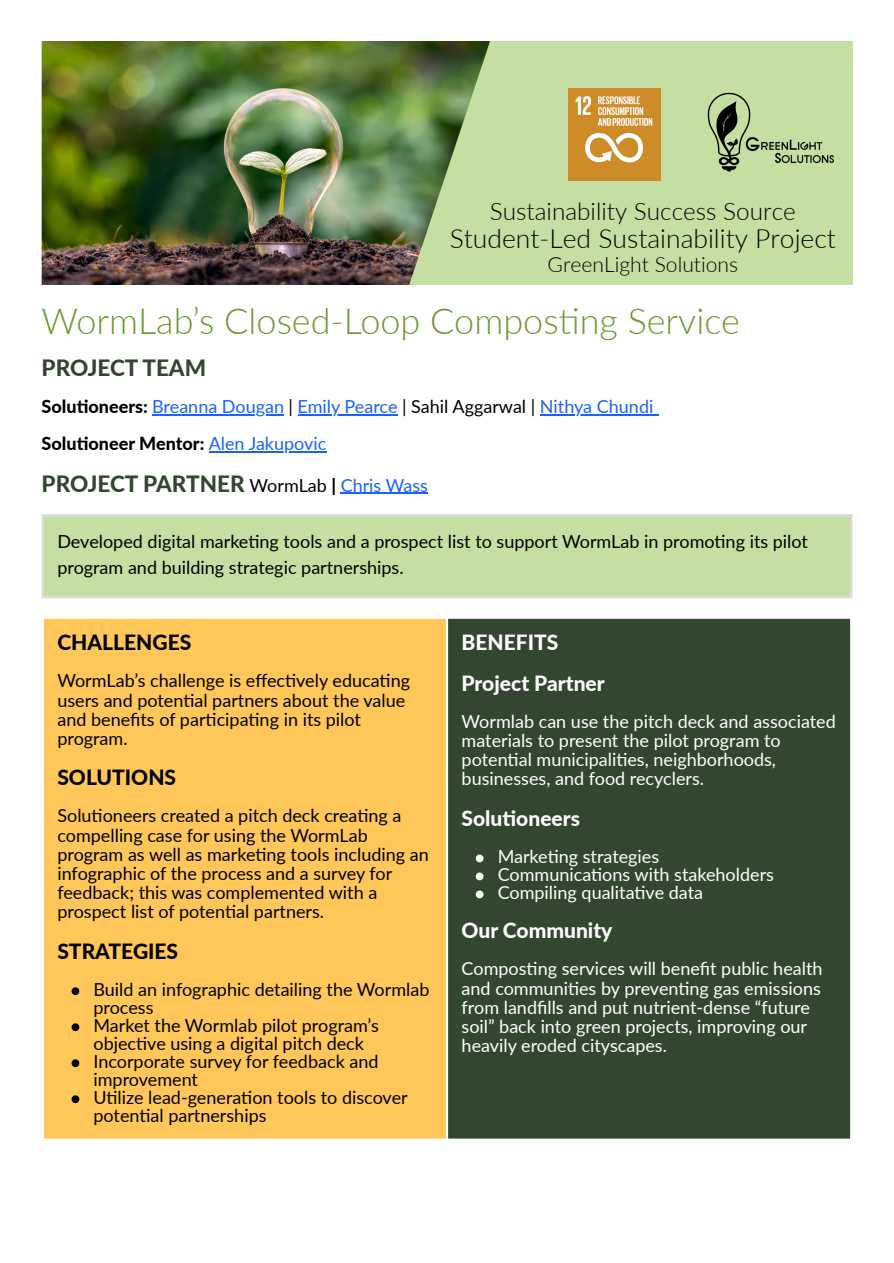
<style>
.page{position:relative;width:894px;height:1263px;background:#fff}
.page>*{position:absolute;margin:0;border:0;box-sizing:border-box;transform-origin:0 0}
.t1{font:300 36px "Lato";color:#6c9a32}
.t2{font:300 26.4px "Lato";color:#000}
.t3{font:300 24.3px "Lato";color:#000}
.t4{font:800 22.5px "Lato";color:#334730}
.t5{font:800 21px "Lato";color:#fff}
.t6{font:800 21px "Lato";color:#000}
.t7{font:300 21px "Lato";color:#000}
.t8{font:18px/19.2px "Lato";color:#000}
.t9{font:18px/19.2px "Lato";color:#fff}
.t10{font:18px "Lato";color:#1a62ff}
.t11{font:800 18px "Lato";color:#000}
.s1{font-weight:800;color:#000}
.s2{color:#000}
.s3{font-weight:400;color:#1a62ff}
.s4{font-weight:400;font-size:18px;color:#000}
.s5{font-size:18px;color:#000}
.s6{font-weight:400;font-size:18px;color:#1a62ff}
</style>
<div class="page">
<hr style="left:152px;top:414px;width:132px;height:1px;background:#1a62ff">
<hr style="left:297px;top:414px;width:100px;height:1px;background:#1a62ff">
<hr style="left:540px;top:414px;width:118px;height:1px;background:#1a62ff">
<hr style="left:209px;top:451px;width:117px;height:1px;background:#1a62ff">
<hr style="left:340px;top:493px;width:88px;height:1px;background:#1a62ff">
<div style="left:42px;top:42px;width:810px;height:243px;background:#c5dfa2"></div>
<img style="left:42px;top:42px;width:448px;height:243px">
<img style="left:707px;top:92px;width:127px;height:80px">
<img style="left:568px;top:88px;width:92px;height:93px">
<div style="left:42px;top:515px;width:809px;height:82px;background:#c5dfa2"></div>
<hr style="left:42px;top:516px;width:2px;height:80px;background:#dbdbdb">
<hr style="left:849px;top:516px;width:3px;height:80px;background:#dbdbdb">
<hr style="left:42px;top:514px;width:810px;height:2px;background:#dbdbdb">
<hr style="left:42px;top:596px;width:810px;height:2px;background:#dbdbdb">
<div style="left:42px;top:617px;width:405px;height:523px;background:#ffc759"></div>
<div style="left:446px;top:617px;width:405px;height:523px;background:#334730"></div>
<svg style="left:72px;top:987px;width:7px;height:8px"></svg>
<svg style="left:72px;top:1023px;width:7px;height:8px"></svg>
<svg style="left:72px;top:1059px;width:7px;height:8px"></svg>
<svg style="left:72px;top:1095px;width:7px;height:8px"></svg>
<svg style="left:475px;top:855px;width:8px;height:7px"></svg>
<svg style="left:475px;top:873px;width:8px;height:7px"></svg>
<svg style="left:475px;top:891px;width:8px;height:7px"></svg>
<hr style="left:42px;top:619px;width:2px;height:519px;background:#fff">
<hr style="left:446px;top:619px;width:2px;height:519px;background:#fff">
<hr style="left:849px;top:619px;width:3px;height:519px;background:#fff">
<hr style="left:42px;top:616px;width:810px;height:3px;background:#fff">
<hr style="left:42px;top:1138px;width:810px;height:3px;background:#fff">
<p class="t3" style="left:489px;top:196px;width:307px">Sustainability Success Source</p>
<p class="t2" style="left:449px;top:222px;width:387px">Student-Led Sustainability Project</p>
<p class="t7" style="left:547px;top:251px;width:192px">GreenLight Solutions</p>
<h1 class="t1" style="left:42px;top:299px;width:699px">WormLab’s Closed-Loop Composti ng Service</h1>
<h2 class="t4" style="left:42px;top:354px;width:166px">PROJECT TEAM</h2>
<h3 class="t10" style="left:42px;top:395px;width:613px"><span class="s1">Solutioneers:</span> Breanna Dougan <span class="s2">|</span> Emily Pearce <span class="s2">| Sahil Aggarwal |</span> Nithya Chundi</h3>
<h3 class="t11" style="left:42px;top:432px;width:286px">Solutioneer Mentor: <span class="s3">Alen Jakupovic</span></h3>
<h2 class="t4" style="left:42px;top:469px;width:388px">PROJECT PARTNER <span class="s4">WormLab</span> <span class="s5">|</span> <span class="s6">Chris Wass</span></h2>
<p class="t8" style="left:57px;top:528px;width:752px;line-height:25.8px">Developed digital marketing tools and a prospect list to support WormLab in promoting its pilot program and building strategic partnerships.</p>
<h1 class="t6" style="left:57px;top:630px;width:135px">CHALLENGES</h1>
<p class="t8" style="left:57px;top:671px;width:354px">WormLab’s challenge is effectively educating users and potential partners about the value and benefits of participating in its pilot program.</p>
<h1 class="t6" style="left:57px;top:765px;width:120px">SOLUTIONS</h1>
<p class="t8" style="left:57px;top:806px;width:373px">Solutioneers created a pitch deck creating a compelling case for using the WormLab program as well as marketing tools including an infographic of the process and a survey for feedback; this was complemented with a prospect list of potential partners.</p>
<h1 class="t6" style="left:57px;top:938px;width:122px">STRATEGIES</h1>
<p class="t8" style="left:93px;top:980px;width:337px;line-height:18px">Build an infographic detailing the Wormlab process</p>
<p class="t8" style="left:93px;top:1016px;width:287px;line-height:18px">Market the Wormlab pilot program’s objective using a digital pitch deck</p>
<p class="t8" style="left:93px;top:1052px;width:286px;line-height:18px">Incorporate survey for feedback and improvement</p>
<p class="t8" style="left:93px;top:1088px;width:316px;line-height:18px">Utilize lead-generation tools to discover potential partnerships</p>
<h1 class="t5" style="left:461px;top:630px;width:98px">BENEFITS</h1>
<h1 class="t5" style="left:461px;top:670px;width:145px">Project Partner</h1>
<p class="t9" style="left:461px;top:711px;width:375px">Wormlab can use the pitch deck and associated materials to present the pilot program to potential municipalities, neighborhoods, businesses, and food recyclers.</p>
<h1 class="t5" style="left:461px;top:805px;width:120px">Solutioneers</h1>
<p class="t9" style="left:497px;top:846px;width:163px">Marketi ng strategies</p>
<p class="t9" style="left:497px;top:864px;width:278px">Communications with stakeholders</p>
<p class="t9" style="left:497px;top:882px;width:207px">Compiling qualitative data</p>
<h1 class="t5" style="left:461px;top:918px;width:152px">Our Community</h1>
<p class="t9" style="left:461px;top:959px;width:362px">Composting services will benefit public health and communities by preventing gas emissions from landfi lls and put nutrient-dense “future soil” back into green projects, improving our heavily eroded cityscapes.</p>
</div>
